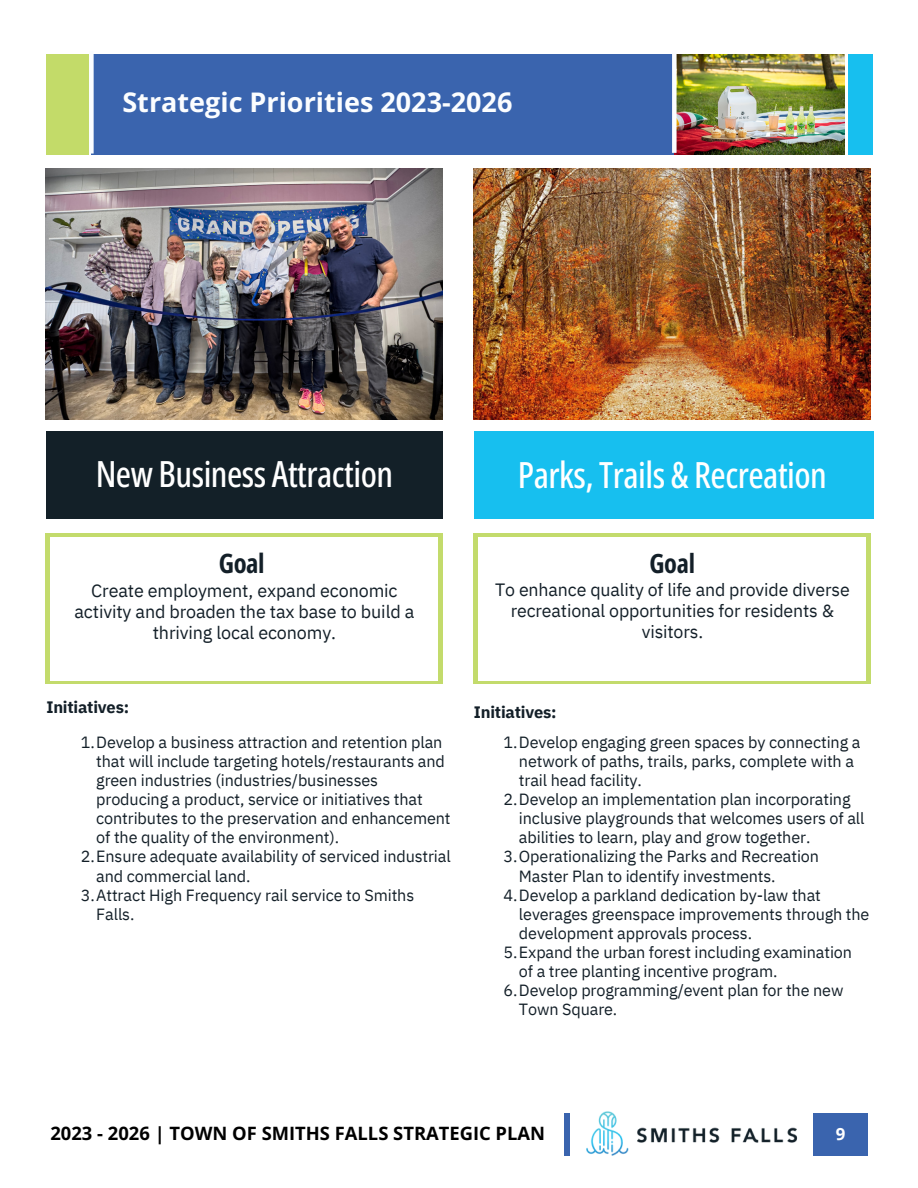
<style>
.page{position:relative;width:918px;height:1188px;background:#fff}
.page>*{position:absolute;margin:0;border:0;box-sizing:border-box;transform-origin:0 0}
.t1{font:500 36px "Open Sans Condensed";letter-spacing:-.015em;color:#fff}
.t2{font:700 27.3px "Open Sans";color:#fbfdff}
.t3{font:700 27px "Open Sans";color:#fbfdff}
.t4{font:700 26.55px "Open Sans Condensed";color:#131f28}
.t5{font:700 26.25px "Open Sans Condensed";color:#131f28}
.t6{font:700 18.45px "Open Sans";color:#000}
.t7{font:18px/21.1px "IBM Plex Sans";letter-spacing:-.005em;color:#131f28;text-align:center}
.t8{font:17.7px/21px "IBM Plex Sans";letter-spacing:-.005em;color:#131f28;text-align:center}
.t9{font:700 16.8px "Open Sans";color:#fff}
.t10{font:700 16.5px "IBM Plex Sans";letter-spacing:-.01em;color:#131f28}
.t11{font:16.2px/19.2px "IBM Plex Sans";letter-spacing:-.005em;color:#131f28}
</style>
<div class="page">
<div style="left:564px;top:1113px;width:5px;height:43px;background:#3a64ae"></div>
<img style="left:569px;top:1111px;width:229px;height:45px">
<div style="left:813px;top:1113px;width:55px;height:43px;background:#3a64ae"></div>
<img style="left:474px;top:168px;width:397px;height:251px">
<img style="left:46px;top:168px;width:397px;height:251px">
<div style="left:474px;top:431px;width:400px;height:87px;background:#17bfef"></div>
<svg style="left:474px;top:533px;width:397px;height:151px;background:#c9df7c"></svg>
<div style="left:479px;top:537px;width:387px;height:143px;background:#fff"></div>
<div style="left:46px;top:431px;width:397px;height:87px;background:#132028"></div>
<svg style="left:46px;top:533px;width:397px;height:151px;background:#c9df7c"></svg>
<div style="left:51px;top:537px;width:387px;height:143px;background:#fff"></div>
<div style="left:91px;top:54px;width:583px;height:100px;background:#3a64ae"></div>
<img style="left:674px;top:54px;width:170px;height:100px">
<div style="left:848px;top:54px;width:25px;height:100px;background:#17bfef"></div>
<div style="left:46px;top:54px;width:43px;height:100px;background:#c3db69"></div>
<div style="left:89px;top:51px;width:5px;height:103px;background:#fbfdff"></div>
<div style="left:672px;top:50px;width:5px;height:103px;background:#fbfdff"></div>
<p class="t2" style="left:114px;top:82px;width:396px">Strategic Priorit es 2023-2026</p>
<p class="t2" style="left:131px;top:82px;width:396px">Strategic Priorities 2023-2026</p>
<p class="t3" style="left:125px;top:85px;width:488px">Smiths Falls Town Council 2022-2026</p>
<p class="t1" style="left:96px;top:449px;width:299px">New Business Attraction</p>
<p class="t4" style="left:219px;top:545px;width:47px">Goal</p>
<p class="t7" style="left:75px;top:580px;width:341px">Create employment, expand economic activity and broaden the tax base to build a thriving local economy.</p>
<p class="t10" style="left:46px;top:696px;width:84px">Initiatives:</p>
<p class="t11" style="left:96px;top:732px;width:356px;text-indent:-16px">1.Develop a business attraction and retention plan that will include targeting hotels/restaurants and green industries (industries/businesses producing a product, service or initiatives that contributes to the preservation and enhancement of the quality of the environment).</p>
<p class="t11" style="left:96px;top:847px;width:356px;text-indent:-16px">2.Ensure adequate availability of serviced industrial and commercial land.</p>
<p class="t11" style="left:96px;top:885px;width:319px;text-indent:-16px">3.Attract High Frequency rail service to Smiths<br>Falls.</p>
<p class="t1" style="left:518px;top:450px;width:310px">Parks, Trails &amp; Recreation</p>
<p class="t5" style="left:650px;top:545px;width:47px">Goal</p>
<p class="t8" style="left:495px;top:579px;width:356px">To enhance quality of life and provide diverse recreational opportunities for residents &amp; visitors.</p>
<p class="t10" style="left:474px;top:701px;width:84px">Initiatives:</p>
<p class="t11" style="left:519px;top:732px;width:343px;text-indent:-16px">1.Develop engaging green spaces by connecting a network of paths, trails, parks, complete with a trail head facility.</p>
<p class="t11" style="left:519px;top:789px;width:347px;text-indent:-16px">2.Develop an implementation plan incorporating inclusive playgrounds that welcomes users of all abilities to learn, play and grow together.</p>
<p class="t11" style="left:519px;top:847px;width:302px;text-indent:-16px">3.Operationalizing the Parks and Recreation<br>Master Plan to identify investments.</p>
<p class="t11" style="left:519px;top:885px;width:352px;text-indent:-16px">4.Develop a parkland dedication by-law that leverages greenspace improvements through the development approvals process.</p>
<p class="t11" style="left:519px;top:942px;width:335px;text-indent:-16px">5.Expand the urban forest including examination of a tree planting incentive program.</p>
<p class="t11" style="left:519px;top:981px;width:326px;text-indent:-16px">6.Develop programming/event plan for the new<br>Town Square.</p>
<p class="t6" style="left:50px;top:1121px;width:496px">2023 - 2026 | TOWN OF SMITHS FALLS STRATEGIC PLAN</p>
<p class="t9" style="left:836px;top:1122px;width:11px">9</p>
</div>
